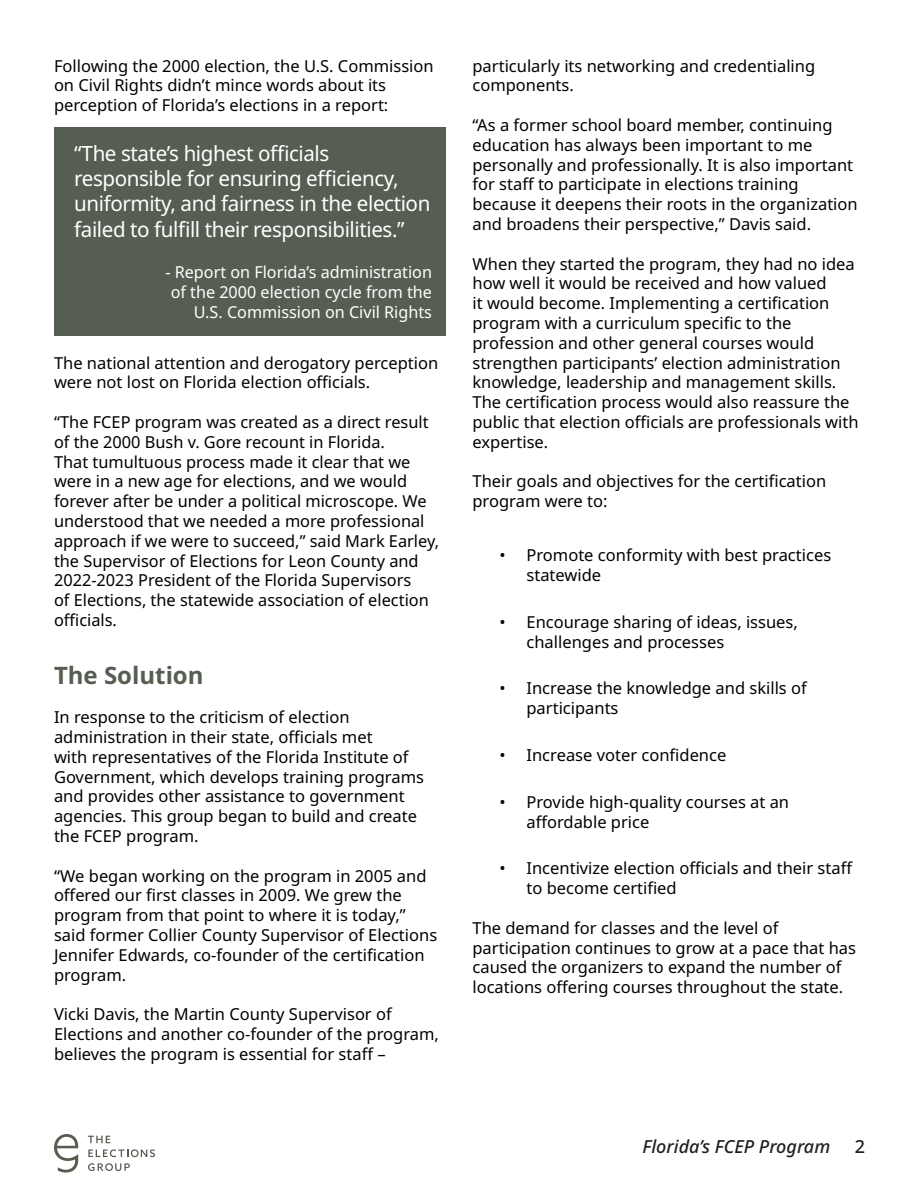
<style>
.page{position:relative;width:918px;height:1188px;background:#fff}
.page>*{position:absolute;margin:0;border:0;box-sizing:border-box;transform-origin:0 0}
.t1{font:700 24px "Noto Sans";color:#565e52}
.t2{font:21px/25.2px "Noto Sans";letter-spacing:-.02em;color:#fff}
.t3{font:italic 500 18px "Noto Sans";color:#231f20}
.t4{font:500 18px "Noto Sans";color:#231f20}
.t5{font:16.5px/19.8px "Noto Sans";color:#000}
.t6{font:16.5px/19.8px "Noto Sans";color:#fff;text-align:right}
</style>
<div class="page">
<svg style="left:88px;top:1136px;width:22px;height:7px"></svg>
<svg style="left:88px;top:1149px;width:67px;height:8px"></svg>
<svg style="left:88px;top:1163px;width:42px;height:8px"></svg>
<svg style="left:54px;top:1134px;width:24px;height:39px"></svg>
<div style="left:54px;top:128px;width:392px;height:208px;background:#565e52"></div>
<p class="t5" style="left:54px;top:56px;width:381px">Following the 2000 election, the U.S. Commission on Civil Rights didn’t mince words about its perception of Florida’s elections in a report:</p>
<p class="t2" style="left:74px;top:141px;width:358px">“The state’s highest officials responsible for ensuring efficiency, uniformity, and fairness in the election failed to fulfill their responsibilities.”</p>
<p class="t6" style="left:165px;top:262px;width:268px">- Report on Florida’s administration of the 2000 election cycle from the<br>U.S. Commission on Civil Rights</p>
<p class="t5" style="left:54px;top:353px;width:386px">The national attention and derogatory perception were not lost on Florida election officials.</p>
<p class="t5" style="left:54px;top:412px;width:387px">“The FCEP program was created as a direct result of the 2000 Bush v. Gore recount in Florida.<br>That tumultuous process made it clear that we were in a new age for elections, and we would forever after be under a political microscope. We understood that we needed a more professional approach if we were to succeed,” said Mark Earley, the Supervisor of Elections for Leon County and 2022-2023 President of the Florida Supervisors<br>of Elections, the statewide association of election officials.</p>
<p class="t1" style="left:54px;top:661px;width:151px">The Solution</p>
<p class="t5" style="left:54px;top:708px;width:372px">In response to the criticism of election administration in their state, officials met<br>with representatives of the Florida Institute of Government, which develops training programs and provides other assistance to government agencies. This group began to build and create the FCEP program.</p>
<p class="t5" style="left:54px;top:866px;width:385px">“We began working on the program in 2005 and offered our first classes in 2009. We grew the program from that point to where it is today,” said former Collier County Supervisor of Elections Jennifer Edwards, co-founder of the certification program.</p>
<p class="t5" style="left:54px;top:1005px;width:387px">Vicki Davis, the Martin County Supervisor of<br>Elections and another co-founder of the program, believes the program is essential for staff –</p>
<p class="t5" style="left:472px;top:56px;width:344px">particularly its networking and credentialing components.</p>
<p class="t5" style="left:472px;top:115px;width:387px">“As a former school board member, continuing education has always been important to me personally and professionally. It is also important for staff to participate in elections training because it deepens their roots in the organization and broadens their perspective,” Davis said.</p>
<p class="t5" style="left:472px;top:254px;width:388px">When they started the program, they had no idea how well it would be received and how valued<br>it would become. Implementing a certification program with a curriculum specific to the profession and other general courses would strengthen participants’ election administration knowledge, leadership and management skills.<br>The certification process would also reassure the public that election officials are professionals with expertise.</p>
<p class="t5" style="left:472px;top:472px;width:355px">Their goals and objectives for the certification program were to:</p>
<p class="t5" style="left:526px;top:546px;width:306px;text-indent:-27px">• Promote conformity with best practices statewide</p>
<p class="t5" style="left:526px;top:612px;width:273px;text-indent:-27px">• Encourage sharing of ideas, issues, challenges and processes</p>
<p class="t5" style="left:526px;top:679px;width:282px;text-indent:-27px">• Increase the knowledge and skills of participants</p>
<p class="t5" style="left:500px;top:745px;width:228px">• Increase voter confidence</p>
<p class="t5" style="left:526px;top:792px;width:264px;text-indent:-27px">• Provide high-quality courses at an affordable price</p>
<p class="t5" style="left:526px;top:859px;width:328px;text-indent:-27px">• Incentivize election officials and their staff to become certified</p>
<p class="t5" style="left:472px;top:918px;width:385px">The demand for classes and the level of participation continues to grow at a pace that has caused the organizers to expand the number of locations offering courses throughout the state.</p>
<p class="t3" style="left:643px;top:1134px;width:189px">Florida’s FCEP Program</p>
<p class="t4" style="left:855px;top:1137px;width:12px">2</p>
</div>
